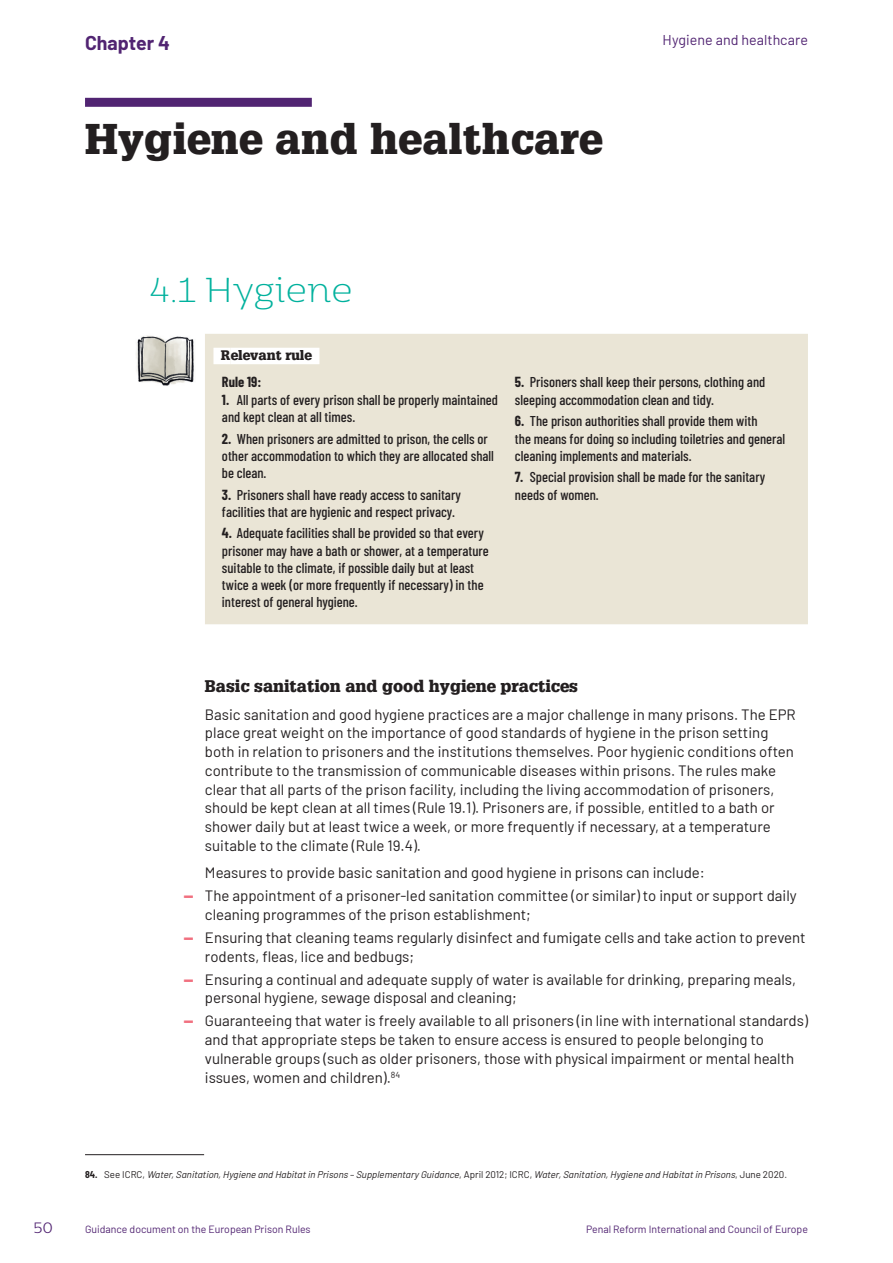
<style>
.page{position:relative;width:893px;height:1263px;background:#fff}
.page>*{position:absolute;margin:0;border:0;box-sizing:border-box;transform-origin:0 0}
.CHAPTER_HEADER{font:900 42px "Glypha LT Pro";letter-spacing:.01em;color:#231f20}
.A-HEAD__GREEN{font:100 34.5px "Moreno";letter-spacing:-.01em;color:#00b19d}
.t1{font:700 19.5px "Barlow";color:#512472}
.C-HEAD__BLACK{font:900 16.5px "Glypha LT Pro";color:#231f20}
.BODY_COPY{font:15px/18.8px "Barlow";color:#231f20}
.t2{font:300 15px "Moreno";color:#512472}
.BODY_COPY-2{font:500 14.25px/17.2px "Barlow Condensed";color:#231f20}
.t3{font:14.25px "Barlow";letter-spacing:.005em;color:#512472}
.BODY_COPY-3{font:700 14.25px "Barlow Condensed";color:#231f20}
.RULE_BOX_HEADER{font:900 13.5px "Glypha LT Pro";color:#231f20}
.t4{font:10.5px "Barlow";color:#512472}
.FOOTNOTE{font:italic 9.75px "Barlow";letter-spacing:-.03em;color:#231f20}
.s1{font-weight:700}
.s2{font-weight:900;color:#f1707f}
.s3{font-weight:700;font-style:normal;font-stretch:semi-condensed}
.s4{font-style:normal}
</style>
<div class="page">
<div style="left:205px;top:334px;width:603px;height:290px;background:#eae5d6"></div>
<div style="left:213px;top:348px;width:18px;height:16px;background:#fff"></div>
<div style="left:231px;top:348px;width:88px;height:16px;background:#fff"></div>
<hr style="left:85px;top:1154px;width:119px;height:1px;background:#231f20">
<img style="left:136px;top:335px;width:58px;height:51px">
<div style="left:85px;top:98px;width:227px;height:9px;background:#512472"></div>
<h3 class="t1" style="left:85px;top:29px;width:86px">Chapter 4</h3>
<p class="t3" style="left:663px;top:29px;width:147px">Hygiene and healthcare</p>
<p class="CHAPTER_HEADER" style="left:85px;top:113px;width:519px">Hygiene and healthcare</p>
<p class="A-HEAD__GREEN" style="left:150px;top:262px;width:205px">4.1 Hygiene</p>
<p class="RULE_BOX_HEADER" style="left:221px;top:347px;width:92px">Relevant rule</p>
<p class="BODY_COPY-3" style="left:222px;top:372px;width:41px">Rule 19:</p>
<p class="BODY_COPY-2" style="left:222px;top:390px;width:277px"><span class="s1">1.</span> All parts of every prison shall be properly maintained and kept clean at all times.</p>
<p class="BODY_COPY-2" style="left:222px;top:429px;width:274px"><span class="s1">2.</span> When prisoners are admitted to prison, the cells or other accommodation to which they are allocated shall be clean.</p>
<p class="BODY_COPY-2" style="left:222px;top:485px;width:241px"><span class="s1">3.</span> Prisoners shall have ready access to sanitary facilities that are hygienic and respect privacy.</p>
<p class="BODY_COPY-2" style="left:222px;top:523px;width:268px"><span class="s1">4.</span> Adequate facilities shall be provided so that every prisoner may have a bath or shower, at a temperature suitable to the climate, if possible daily but at least twice a week (or more frequently if necessary) in the interest of general hygiene.</p>
<p class="BODY_COPY-2" style="left:515px;top:373px;width:252px"><span class="s1">5.</span> Prisoners shall keep their persons, clothing and sleeping accommodation clean and tidy.</p>
<p class="BODY_COPY-2" style="left:515px;top:411px;width:272px"><span class="s1">6.</span> The prison authorities shall provide them with<br>the means for doing so including toiletries and general cleaning implements and materials.</p>
<p class="BODY_COPY-2" style="left:515px;top:467px;width:252px"><span class="s1">7.</span> Special provision shall be made for the sanitary needs of women.</p>
<p class="C-HEAD__BLACK" style="left:205px;top:676px;width:375px">Basic sanitation and good hygiene practices</p>
<p class="BODY_COPY" style="left:205px;top:704px;width:592px">Basic sanitation and good hygiene practices are a major challenge in many prisons. The EPR place great weight on the importance of good standards of hygiene in the prison setting both in relation to prisoners and the institutions themselves. Poor hygienic conditions often contribute to the transmission of communicable diseases within prisons. The rules make clear that all parts of the prison facility, including the living accommodation of prisoners, should be kept clean at all times (Rule 19.1). Prisoners are, if possible, entitled to a bath or shower daily but at least twice a week, or more frequently if necessary, at a temperature suitable to the climate (Rule 19.4).</p>
<p class="BODY_COPY" style="left:205px;top:862px;width:502px">Measures to provide basic sanitation and good hygiene in prisons can include:</p>
<p class="BODY_COPY" style="left:205px;top:885px;width:593px;text-indent:-21px"><span class="s2">—</span> The appointment of a prisoner-led sanitation committee (or similar) to input or support daily cleaning programmes of the prison establishment;</p>
<p class="BODY_COPY" style="left:205px;top:927px;width:602px;text-indent:-21px"><span class="s2">—</span> Ensuring that cleaning teams regularly disinfect and fumigate cells and take action to prevent rodents, fleas, lice and bedbugs;</p>
<p class="BODY_COPY" style="left:205px;top:969px;width:592px;text-indent:-21px"><span class="s2">—</span> Ensuring a continual and adequate supply of water is available for drinking, preparing meals, personal hygiene, sewage disposal and cleaning;</p>
<p class="BODY_COPY" style="left:205px;top:1010px;width:604px;text-indent:-21px"><span class="s2">—</span> Guaranteeing that water is freely available to all prisoners (in line with international standards) and that appropriate steps be taken to ensure access is ensured to people belonging to vulnerable groups (such as older prisoners, those with physical impairment or mental health issues, women and children).<sup>84</sup></p>
<p class="FOOTNOTE" style="left:85px;top:1167px;width:704px"><span class="s3">84.</span> <span class="s4">See ICRC,</span> Water, Sanitation, Hygiene and Habitat in Prisons – Supplementary Guidance<span class="s4">, April 2012; ICRC,</span> Water, Sanitation, Hygiene and Habitat in Prisons<span class="s4">, June 2020.</span></p>
<p class="t2" style="left:33px;top:1215px;width:21px">50</p>
<p class="t4" style="left:85px;top:1222px;width:227px">Guidance document on the European Prison Rules</p>
<p class="t4" style="left:586px;top:1222px;width:223px">Penal Reform International and Council of Europe</p>
</div>
